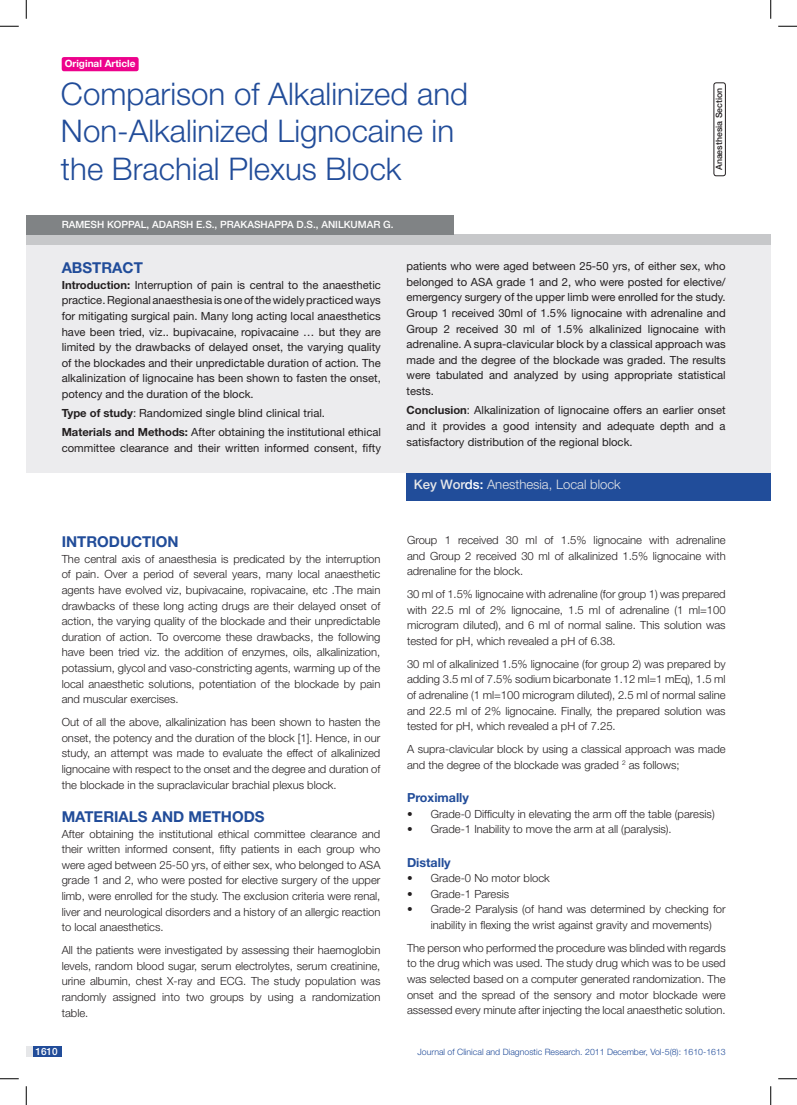
<style>
.page{position:relative;width:797px;height:1105px;background:#fff}
.page>*{position:absolute;margin:0;border:0;box-sizing:border-box;transform-origin:0 0}
.t1{font:300 31.25px/37.5px "Helvetica Neue";color:#214c99}
.t2{font:700 15px "Helvetica Neue";color:#214c99}
.t3{font:300 13.12px "Helvetica Neue";color:#e6e7e9}
.t4{font:700 12.5px "Helvetica Neue";color:#214c99}
.t5{font:300 11.25px/15.6px "Helvetica Neue";color:#231f20;text-align:justify}
.t6{font:11.25px/15.6px "Helvetica Neue";color:#231f20;text-align:justify}
.t7{font:500 10px "Helvetica Neue";color:#fff}
.t8{font:700 10px "Helvetica Neue";color:#fff}
.t9{font:300 8.75px "Helvetica Neue";color:#214c99}
.t10{font:500 8.75px "Helvetica Neue";color:#231f20}
.s1{color:#214d9a}
.s2{font-weight:700}
.s3{font-weight:500}
.s4{font-weight:500;color:#fff}
</style>
<div class="page">
<div style="left:26px;top:1046px;width:36px;height:11px;background:#e6e7e9"></div>
<div style="left:33px;top:1046px;width:29px;height:11px;background:#214c99"></div>
<div style="left:26px;top:235px;width:744px;height:237px;background:#ececee"></div>
<div style="left:26px;top:234px;width:744px;height:10px;background:#c7c8ca"></div>
<div style="left:406px;top:473px;width:364px;height:27px;background:#214d9a"></div>
<div style="left:26px;top:215px;width:427px;height:19px;background:#808385"></div>
<div style="left:713px;top:82px;width:12px;height:94px;border:1px solid #231f20;border-radius:2px"></div>
<div style="left:62px;top:57px;width:77px;height:14px;background:#ed028c;border-radius:2px"></div>
<svg style="left:0;top:25px;width:19px;height:2px"></svg>
<svg style="left:778px;top:25px;width:19px;height:2px"></svg>
<svg style="left:0;top:1078px;width:19px;height:1px"></svg>
<svg style="left:778px;top:1078px;width:19px;height:1px"></svg>
<svg style="left:25px;top:0;width:2px;height:19px"></svg>
<svg style="left:25px;top:1086px;width:2px;height:19px"></svg>
<svg style="left:770px;top:0;width:1px;height:19px"></svg>
<svg style="left:770px;top:1086px;width:1px;height:19px"></svg>
<p class="t8" style="left:65px;top:57px;width:72px">Original Article</p>
<h1 class="t1" style="left:61px;top:74px;width:408px">Comparison of Alkalinized and<br>Non-Alkalinized Lignocaine in the Brachial Plexus Block</h1>
<p class="t7" style="left:62px;top:219px;width:333px">RAMESH KOPPAL, ADARSH E.S., PRAKASHAPPA D.S., ANILKUMAR G.</p>
<p class="t10" style="left:714px;top:170px;width:84px;rotate:-90deg">ANAESTHESIA SECTION</p>
<h2 class="t2" style="left:62px;top:258px;width:83px">ABST<span class="s1">RAC</span>T</h2>
<p class="t6" style="left:62px;top:277px;width:321px"><span class="s2">Introduction:</span> Interruption of pain is central to the anaesthetic practice. Regional anaesthesia is one of the widely practiced ways for mitigating surgical pain. Many long acting local anaesthetics have been tried, viz.. bupivacaine, ropivacaine … but they are limited by the drawbacks of delayed onset, the varying quality of the blockades and their unpredictable duration of action. The alkalinization of lignocaine has been shown to fasten the onset, potency and the duration of the block.</p>
<p class="t6" style="left:62px;top:403px;width:321px;line-height:19.1px"><span class="s2">Type of study</span>: Randomized single blind clinical trial.<br><span class="s2">Materials and Methods:</span> After obtaining the institutional ethical</p>
<p class="t6" style="left:62px;top:440px;width:321px">committee clearance and their written informed consent, fifty</p>
<h2 class="t2" style="left:62px;top:532px;width:118px">Introduction</h2>
<p class="t5" style="left:62px;top:551px;width:320px">The central axis of anaesthesia is predicated by the interruption of pain. Over a period of several years, many local anaesthetic agents have evolved viz, bupivacaine, ropivacaine, etc .The main drawbacks of these long acting drugs are their delayed onset of action, the varying quality of the blockade and their unpredictable duration of action. To overcome these drawbacks, the following have been tried viz. the addition of enzymes, oils, alkalinization, potassium, glycol and vaso-constricting agents, warming up of the local anaesthetic solutions, potentiation of the blockade by pain and muscular exercises.</p>
<p class="t5" style="left:62px;top:714px;width:320px">Out of all the above, alkalinization has been shown to hasten the onset, the potency and the duration of the block [1]. Hence, in our study, an attempt was made to evaluate the effect of alkalinized lignocaine with respect to the onset and the degree and duration of the blockade in the supraclavicular brachial plexus block.</p>
<h2 class="t2" style="left:62px;top:807px;width:203px">Materials and methods</h2>
<p class="t5" style="left:62px;top:825px;width:320px">After obtaining the institutional ethical committee clearance and their written informed consent, fifty patients in each group who were aged between 25-50 yrs, of either sex, who belonged to ASA grade 1 and 2, who were posted for elective surgery of the upper limb, were enrolled for the study. The exclusion criteria were renal, liver and neurological disorders and a history of an allergic reaction to local anaesthetics.</p>
<p class="t5" style="left:62px;top:942px;width:320px">All the patients were investigated by assessing their haemoglobin levels, random blood sugar, serum electrolytes, serum creatinine, urine albumin, chest X-ray and ECG. The study population was randomly assigned into two groups by using a randomization table.</p>
<p class="t6" style="left:406px;top:258px;width:321px">patients who were aged between 25-50 yrs, of either sex, who belonged to ASA grade 1 and 2, who were posted for elective/ emergency surgery of the upper limb were enrolled for the study.<br>Group 1 received 30ml of 1.5% lignocaine with adrenaline and Group 2 received 30 ml of 1.5% alkalinized lignocaine with adrenaline. A supra-clavicular block by a classical approach was made and the degree of the blockade was graded. The results were tabulated and analyzed by using appropriate statistical tests.</p>
<p class="t6" style="left:406px;top:402px;width:321px"><span class="s2">Conclusion</span>: Alkalinization of lignocaine offers an earlier onset and it provides a good intensity and adequate depth and a satisfactory distribution of the regional block.</p>
<p class="t3" style="left:414px;top:477px;width:208px"><span class="s3">KEY WOR</span><span class="s4">DS:</span> Anesthesia, Local block</p>
<p class="t5" style="left:407px;top:532px;width:320px">Group 1 received 30 ml of 1.5% lignocaine with adrenaline and Group 2 received 30 ml of alkalinized 1.5% lignocaine with adrenaline for the block.</p>
<p class="t5" style="left:407px;top:586px;width:320px">30 ml of 1.5% lignocaine with adrenaline (for group 1) was prepared with 22.5 ml of 2% lignocaine, 1.5 ml of adrenaline (1 ml=100 microgram diluted), and 6 ml of normal saline. This solution was tested for pH, which revealed a pH of 6.38.</p>
<p class="t5" style="left:407px;top:656px;width:320px">30 ml of alkalinized 1.5% lignocaine (for group 2) was prepared by adding 3.5 ml of 7.5% sodium bicarbonate 1.12 ml=1 mEq), 1.5 ml of adrenaline (1 ml=100 microgram diluted), 2.5 ml of normal saline and 22.5 ml of 2% lignocaine. Finally, the prepared solution was tested for pH, which revealed a pH of 7.25.</p>
<p class="t5" style="left:407px;top:741px;width:320px">A supra-clavicular block by using a classical approach was made and the degree of the blockade was graded <sup>2</sup> as follows;</p>
<p class="t4" style="left:407px;top:790px;width:63px">Proximally</p>
<p class="t5" style="left:407px;top:805px;width:309px">• Grade-0 Difficulty in elevating the arm off the table (paresis)</p>
<p class="t5" style="left:407px;top:821px;width:266px">• Grade-1 Inability to move the arm at all (paralysis).</p>
<p class="t4" style="left:407px;top:854px;width:45px">Distally</p>
<p class="t5" style="left:407px;top:870px;width:144px">• Grade-0 No motor block</p>
<p class="t5" style="left:407px;top:886px;width:104px">• Grade-1 Paresis</p>
<p class="t5" style="left:431px;top:901px;width:296px;text-indent:-24px">• Grade-2 Paralysis (of hand was determined by checking for inability in flexing the wrist against gravity and movements)</p>
<p class="t5" style="left:407px;top:940px;width:320px">The person who performed the procedure was blinded with regards to the drug which was used. The study drug which was to be used was selected based on a computer generated randomization. The onset and the spread of the sensory and motor blockade were assessed every minute after injecting the local anaesthetic solution.</p>
<p class="t7" style="left:35px;top:1045px;width:24px">1610</p>
<p class="t9" style="left:417px;top:1047px;width:310px">Journal of Clinical and Diagnostic Research. 2011 December, Vol-5(8): 1610-1613</p>
</div>
